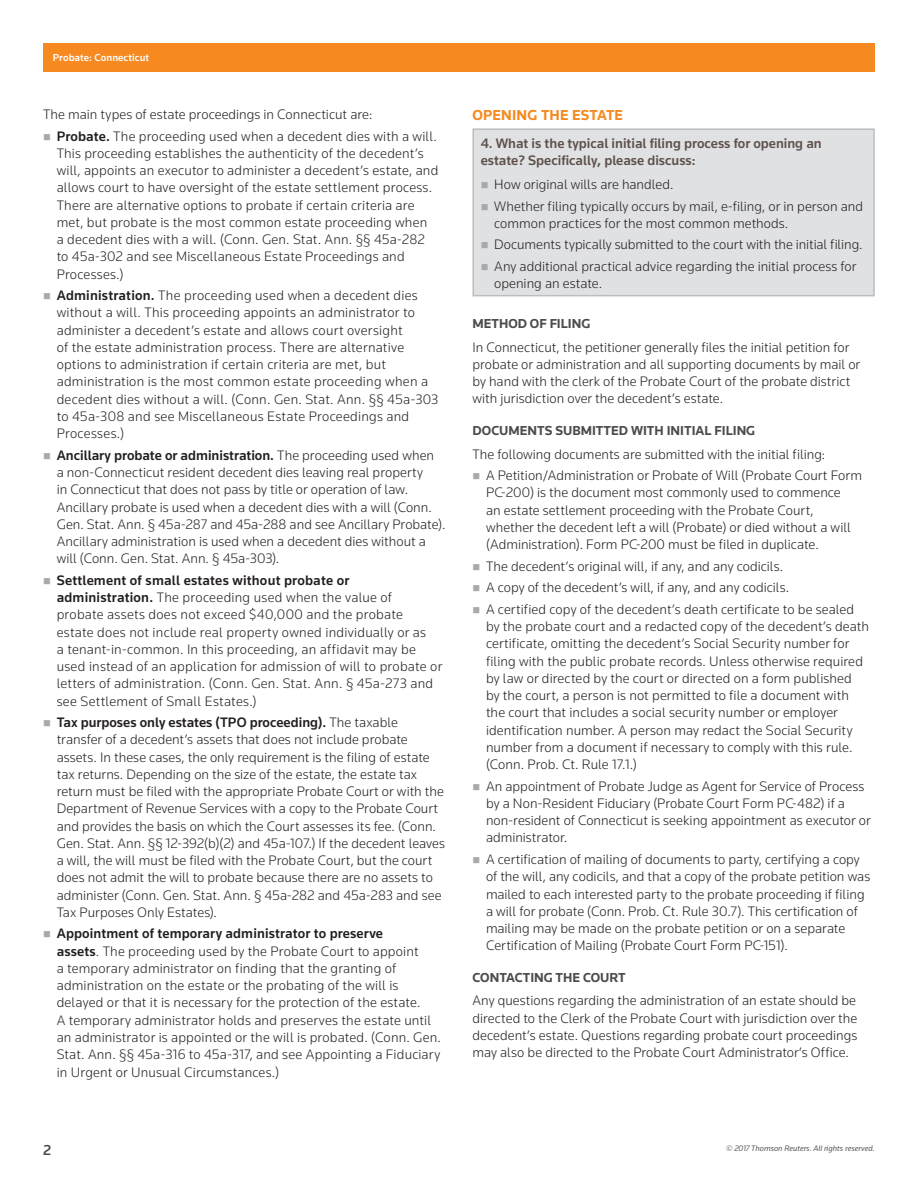
<style>
.page{position:relative;width:918px;height:1188px;background:#fff}
.page>*{position:absolute;margin:0;border:0;box-sizing:border-box;transform-origin:0 0}
.t1{font:700 15px "Knowledge";letter-spacing:.01em;color:#f6891f}
.t2{font:500 15px "Knowledge";color:#4b4c4d}
.t3{font:300 14.25px/17.2px "Knowledge";letter-spacing:.005em;color:#231f20}
.t4{font:500 14.25px/17.2px "Knowledge";color:#5f514d}
.t5{font:700 13.5px "Knowledge";color:#4b4c4d}
.t6{font:500 10.5px "Knowledge";letter-spacing:.01em;color:#fff}
.t7{font:italic 8.25px "Knowledge";color:#57585a}
.s1{font-weight:500}
</style>
<div class="page">
<div style="left:43px;top:43px;width:832px;height:29px;background:#f6891f"></div>
<div style="left:473px;top:129px;width:401px;height:167px;background:#e0e1e3"></div>
<div style="left:472px;top:128px;width:403px;height:168px;border:2px solid #bcbdc0"></div>
<p class="t6" style="left:53px;top:51px;width:98px">Probate: Connecticut</p>
<p class="t3" style="left:57px;top:103px;width:382px;line-height:21.6px;text-indent:-14px">The main types of estate proceedings in Connecticut are:<br><span class="s1">Probate.</span> The proceeding used when a decedent dies with a will.</p>
<p class="t3" style="left:57px;top:144px;width:383px">This proceeding establishes the authenticity of the decedent’s will, appoints an executor to administer a decedent’s estate, and allows court to have oversight of the estate settlement process.<br>There are alternative options to probate if certain criteria are met, but probate is the most common estate proceeding when<br>a decedent dies with a will. (Conn. Gen. Stat. Ann. §§ 45a-282 to 45a-302 and see Miscellaneous Estate Proceedings and Processes.)</p>
<p class="t3" style="left:57px;top:287px;width:383px"><span class="s1">Administration.</span> The proceeding used when a decedent dies without a will. This proceeding appoints an administrator to administer a decedent’s estate and allows court oversight<br>of the estate administration process. There are alternative options to administration if certain criteria are met, but administration is the most common estate proceeding when a decedent dies without a will. (Conn. Gen. Stat. Ann. §§ 45a-303 to 45a-308 and see Miscellaneous Estate Proceedings and Processes.)</p>
<p class="t3" style="left:57px;top:446px;width:390px"><span class="s1">Ancillary probate or administration.</span> The proceeding used when<br>a non-Connecticut resident decedent dies leaving real property<br>in Connecticut that does not pass by title or operation of law.<br>Ancillary probate is used when a decedent dies with a will (Conn.<br>Gen. Stat. Ann. § 45a-287 and 45a-288 and see Ancillary Probate).<br>Ancillary administration is used when a decedent dies without a will (Conn. Gen. Stat. Ann. § 45a-303).</p>
<p class="t3" style="left:57px;top:571px;width:387px"><span class="s1">Settlement of small estates without probate or administration.</span> The proceeding used when the value of probate assets does not exceed $40,000 and the probate estate does not include real property owned individually or as<br>a tenant-in-common. In this proceeding, an affidavit may be used instead of an application for admission of will to probate or letters of administration. (Conn. Gen. Stat. Ann. § 45a-273 and see Settlement of Small Estates.)</p>
<p class="t3" style="left:57px;top:714px;width:390px"><span class="s1">Tax purposes only estates (TPO proceeding).</span> The taxable transfer of a decedent’s assets that does not include probate assets. In these cases, the only requirement is the filing of estate tax returns. Depending on the size of the estate, the estate tax return must be filed with the appropriate Probate Court or with the Department of Revenue Services with a copy to the Probate Court and provides the basis on which the Court assesses its fee. (Conn.<br>Gen. Stat. Ann. §§ 12-392(b)(2) and 45a-107.) If the decedent leaves a will, the will must be filed with the Probate Court, but the court does not admit the will to probate because there are no assets to administer (Conn. Gen. Stat. Ann. § 45a-282 and 45a-283 and see Tax Purposes Only Estates).</p>
<p class="t3" style="left:57px;top:925px;width:386px"><span class="s1">Appointment of temporary administrator to preserve<br>assets</span>. The proceeding used by the Probate Court to appoint<br>a temporary administrator on finding that the granting of administration on the estate or the probating of the will is delayed or that it is necessary for the protection of the estate.<br>A temporary administrator holds and preserves the estate until an administrator is appointed or the will is probated. (Conn. Gen.<br>Stat. Ann. §§ 45a-316 to 45a-317, and see Appointing a Fiduciary in Urgent or Unusual Circumstances.)</p>
<p class="t1" style="left:472px;top:105px;width:152px">OPENING THE ESTATE</p>
<p class="t4" style="left:481px;top:134px;width:343px">4. What is the typical initial filing process for opening an estate? Specifically, please discuss:</p>
<p class="t3" style="left:494px;top:173px;width:370px;line-height:21.6px">How original wills are handled.<br>Whether filing typically occurs by mail, e-filing, or in person and</p>
<p class="t3" style="left:494px;top:212px;width:370px;line-height:21.6px">common practices for the most common methods.<br>Documents typically submitted to the court with the initial filing.<br>Any additional practical advice regarding the initial process for</p>
<p class="t3" style="left:494px;top:275px;width:109px">opening an estate.</p>
<p class="t5" style="left:472px;top:316px;width:119px">METHOD OF FILING</p>
<p class="t3" style="left:472px;top:338px;width:389px">In Connecticut, the petitioner generally files the initial petition for probate or administration and all supporting documents by mail or by hand with the clerk of the Probate Court of the probate district with jurisdiction over the decedent’s estate.</p>
<p class="t5" style="left:472px;top:423px;width:284px">DOCUMENTS SUBMITTED WITH INITIAL FILING</p>
<p class="t3" style="left:486px;top:443px;width:378px;line-height:21.6px;text-indent:-14px">The following documents are submitted with the initial filing:<br>A Petition/Administration or Probate of Will (Probate Court Form</p>
<p class="t3" style="left:486px;top:484px;width:366px">PC-200) is the document most commonly used to commence an estate settlement proceeding with the Probate Court, whether the decedent left a will (Probate) or died without a will (Administration). Form PC-200 must be filed in duplicate.</p>
<p class="t3" style="left:486px;top:555px;width:370px;line-height:21.6px">The decedent’s original will, if any, and any codicils.<br>A copy of the decedent’s will, if any, and any codicils.<br>A certified copy of the decedent’s death certificate to be sealed</p>
<p class="t3" style="left:486px;top:617px;width:384px">by the probate court and a redacted copy of the decedent’s death certificate, omitting the decedent’s Social Security number for filing with the public probate records. Unless otherwise required by law or directed by the court or directed on a form published by the court, a person is not permitted to file a document with the court that includes a social security number or employer identification number. A person may redact the Social Security number from a document if necessary to comply with this rule. (Conn. Prob. Ct. Rule 17.1.)</p>
<p class="t3" style="left:486px;top:777px;width:386px">An appointment of Probate Judge as Agent for Service of Process by a Non-Resident Fiduciary (Probate Court Form PC-482) if a non-resident of Connecticut is seeking appointment as executor or administrator.</p>
<p class="t3" style="left:486px;top:850px;width:386px">A certification of mailing of documents to party, certifying a copy of the will, any codicils, and that a copy of the probate petition was mailed to each interested party to the probate proceeding if filing a will for probate (Conn. Prob. Ct. Rule 30.7). This certification of mailing may be made on the probate petition or on a separate Certification of Mailing (Probate Court Form PC-151).</p>
<p class="t5" style="left:472px;top:969px;width:155px">CONTACTING THE COURT</p>
<p class="t3" style="left:472px;top:992px;width:386px;text-align:justify">Any questions regarding the administration of an estate should be directed to the Clerk of the Probate Court with jurisdiction over the decedent’s estate. Questions regarding probate court proceedings may also be directed to the Probate Court Administrator’s Office.</p>
<p class="t2" style="left:43px;top:1141px;width:10px">2</p>
<p class="t7" style="left:726px;top:1143px;width:150px">© 2017 Thomson Reuters. All rights reserved.</p>
</div>
